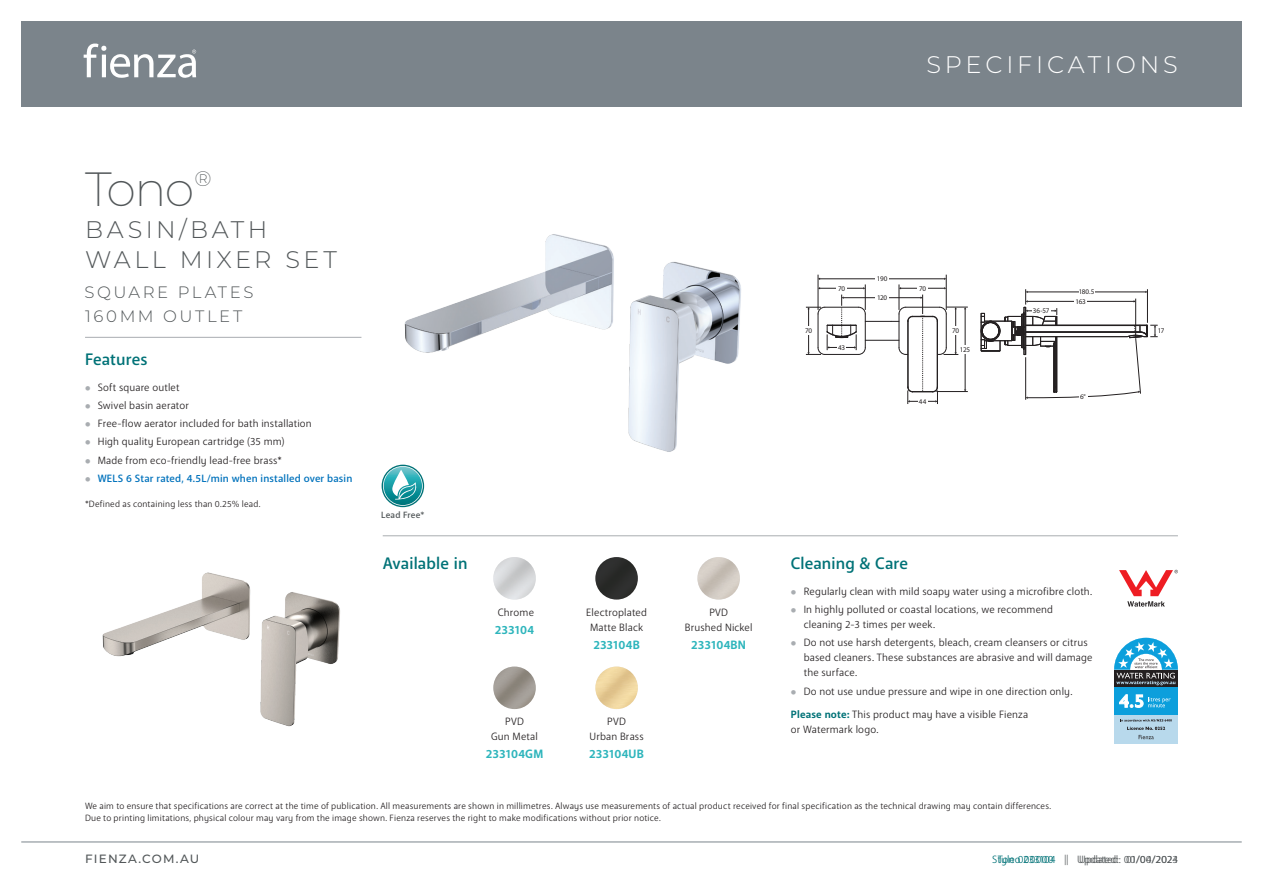
<style>
.page{position:relative;width:1263px;height:893px;background:#fff}
.page>*{position:absolute;margin:0;border:0;box-sizing:border-box;transform-origin:0 0}
.t1{font:200 48px "Montserrat";color:#525759}
.t2{font:300 24px/30px "Montserrat";letter-spacing:.14em;color:#525759}
.t3{font:300 24px "Montserrat";letter-spacing:.16em;color:#fff}
.t4{font:200 21px "Montserrat";color:#525759}
.t5{font:500 16.5px "Anago";letter-spacing:.005em;color:#007277}
.t6{font:300 16.5px/24px "Montserrat";letter-spacing:.155em;color:#525759}
.t7{font:700 12px "Anago";color:#2eb5bc}
.t8{font:500 12px "Montserrat";letter-spacing:.1em;color:#525759}
.t9{font:10.5px/15px "Anago";letter-spacing:.015em;color:#231f20;text-align:center}
.t10{font:500 10.5px "Anago";letter-spacing:.015em;color:#0072bc}
.t11{font:10.5px "Anago";letter-spacing:.01em;color:#007277}
.t12{font:10.5px "Anago";letter-spacing:.01em;color:#525759}
.t13{font:9px/12px "Anago";letter-spacing:.015em;color:#231f20}
.t14{font:500 9px "Anago";letter-spacing:.015em;color:#525759}
.t15{font:7.2px/9.4px "Myriad Pro";letter-spacing:-.035em;color:#231f20}
.s1{font-weight:500;font-size:7.5px;color:#a9adb1}
.s2{font-size:7.5px;color:#a9adb1}
.s3{font-weight:700;color:#007277}
.s4{color:#525759}
</style>
<div class="page">
<hr style="left:1025px;top:357px;width:1px;height:43px;background:#231f20">
<hr style="left:818px;top:275px;width:1px;height:35px;background:#231f20">
<hr style="left:946px;top:275px;width:1px;height:35px;background:#231f20">
<svg style="left:806px;top:278px;width:162px;height:126px"></svg>
<svg style="left:980px;top:289px;width:178px;height:110px"></svg>
<div style="left:1079px;top:288px;width:15px;height:8px;background:#fff"></div>
<div style="left:1074px;top:297px;width:13px;height:8px;background:#fff"></div>
<div style="left:1032px;top:307px;width:18px;height:8px;background:#fff"></div>
<div style="left:1078px;top:392px;width:9px;height:9px;background:#fff"></div>
<div style="left:875px;top:275px;width:14px;height:8px;background:#fff"></div>
<div style="left:875px;top:294px;width:14px;height:8px;background:#fff"></div>
<div style="left:836px;top:284px;width:11px;height:8px;background:#fff"></div>
<div style="left:803px;top:327px;width:11px;height:8px;background:#fff"></div>
<div style="left:917px;top:284px;width:11px;height:8px;background:#fff"></div>
<div style="left:949px;top:327px;width:13px;height:8px;background:#fff"></div>
<div style="left:959px;top:345px;width:12px;height:8px;background:#fff"></div>
<div style="left:837px;top:343px;width:9px;height:9px;background:#fff"></div>
<div style="left:918px;top:397px;width:9px;height:8px;background:#fff"></div>
<svg style="left:1119px;top:570px;width:59px;height:37px"></svg>
<img style="left:404px;top:234px;width:337px;height:218px">
<img style="left:102px;top:572px;width:238px;height:155px">
<div style="left:1114px;top:687px;width:64px;height:29px;background:#0c9fdc"></div>
<div style="left:1114px;top:716px;width:64px;height:28px;background:#b8d9ec"></div>
<svg style="left:1120px;top:719px;width:52px;height:2px"></svg>
<svg style="left:1127px;top:727px;width:38px;height:12px"></svg>
<svg style="left:1114px;top:638px;width:64px;height:70px"></svg>
<img style="left:493px;top:557px;width:43px;height:43px;border-radius:21px">
<img style="left:595px;top:557px;width:43px;height:43px;border-radius:21px">
<img style="left:697px;top:557px;width:43px;height:43px;border-radius:21px">
<img style="left:493px;top:666px;width:43px;height:43px;border-radius:21px">
<img style="left:595px;top:666px;width:43px;height:43px;border-radius:21px">
<hr style="left:85px;top:337px;width:276px;height:1px;background:#a9adb1">
<hr style="left:383px;top:535px;width:795px;height:1px;background:#a9adb1">
<svg style="left:382px;top:465px;width:42px;height:42px"></svg>
<svg style="left:383px;top:466px;width:40px;height:40px"></svg>
<div style="left:21px;top:21px;width:1221px;height:85px;background:#7b848b"></div>
<svg style="left:84px;top:43px;width:112px;height:35px"></svg>
<hr style="left:21px;top:842px;width:1221px;height:1px;background:#7b848b">
<h1 class="t1" style="left:85px;top:157px;width:111px">Tono</h1>
<h3 class="t4" style="left:195px;top:164px;width:19px">®</h3>
<h2 class="t2" style="left:85px;top:214px;width:253px">BASIN/BATH<br>WALL MIXER SET</h2>
<h3 class="t6" style="left:85px;top:280px;width:170px">SQUARE PLATES<br>160MM OUTLET</h3>
<h3 class="t5" style="left:85px;top:349px;width:64px">Features</h3>
<p class="t9" style="left:85px;top:380px;width:96px"><span class="s1">●</span> Soft square outlet</p>
<p class="t9" style="left:85px;top:398px;width:105px"><span class="s1">●</span> Swivel basin aerator</p>
<p class="t9" style="left:85px;top:416px;width:228px"><span class="s1">●</span> Free-flow aerator included for bath installation</p>
<p class="t9" style="left:85px;top:434px;width:201px"><span class="s1">●</span> High quality European cartridge (35 mm)</p>
<p class="t9" style="left:85px;top:453px;width:199px"><span class="s1">●</span> Made from eco-friendly lead-free brass*</p>
<p class="t10" style="left:85px;top:472px;width:269px"><span class="s2">●</span> WELS 6 Star rated, 4.5L/min when installed over basin</p>
<p class="t13" style="left:85px;top:498px;width:177px">*Defined as containing less than 0.25% lead.</p>
<p class="t14" style="left:381px;top:509px;width:45px">Lead Free*</p>
<h3 class="t5" style="left:383px;top:553px;width:86px">Available in</h3>
<p class="t9" style="left:498px;top:605px;width:38px">Chrome</p>
<p class="t7" style="left:495px;top:622px;width:41px">233104</p>
<p class="t9" style="left:491px;top:714px;width:48px">PVD<br>Gun Metal</p>
<p class="t7" style="left:486px;top:747px;width:59px">233104GM</p>
<h2 class="t3" style="left:926px;top:48px;width:253px">SPECIFICATIONS</h2>
<p class="t15" style="left:805px;top:326px;width:9px">70</p>
<p class="t15" style="left:838px;top:283px;width:9px">70</p>
<p class="t15" style="left:838px;top:342px;width:9px">43</p>
<p class="t15" style="left:877px;top:274px;width:12px">190</p>
<p class="t15" style="left:877px;top:293px;width:12px">120</p>
<p class="t15" style="left:919px;top:283px;width:9px">70</p>
<p class="t15" style="left:919px;top:396px;width:9px">44</p>
<p class="t15" style="left:952px;top:326px;width:9px">70</p>
<p class="t15" style="left:960px;top:344px;width:12px">125</p>
<p class="t15" style="left:1033px;top:306px;width:18px">36-57</p>
<p class="t15" style="left:1075px;top:287px;width:20px;text-indent:3px">180.5<br>163</p>
<p class="t15" style="left:1080px;top:392px;width:7px">6°</p>
<p class="t9" style="left:586px;top:605px;width:62px">Electroplated<br>Matte Black</p>
<p class="t7" style="left:593px;top:637px;width:48px">233104B</p>
<p class="t9" style="left:589px;top:714px;width:56px">PVD<br>Urban Brass</p>
<p class="t7" style="left:589px;top:747px;width:56px">233104UB</p>
<p class="t9" style="left:685px;top:605px;width:69px">PVD<br>Brushed Nickel</p>
<p class="t7" style="left:691px;top:637px;width:56px">233104BN</p>
<h3 class="t5" style="left:791px;top:553px;width:119px">Cleaning &amp; Care</h3>
<p class="t9" style="left:791px;top:584px;width:303px"><span class="s1">●</span> Regularly clean with mild soapy water using a microfibre cloth.</p>
<p class="t9" style="left:804px;top:602px;width:251px;text-align:left;text-indent:-13px"><span class="s1">●</span> In highly polluted or coastal locations, we recommend cleaning 2-3 times per week.</p>
<p class="t9" style="left:804px;top:635px;width:290px;text-align:left;text-indent:-13px"><span class="s1">●</span> Do not use harsh detergents, bleach, cream cleansers or citrus based cleaners. These substances are abrasive and will damage the surface.</p>
<p class="t9" style="left:791px;top:684px;width:283px"><span class="s1">●</span> Do not use undue pressure and wipe in one direction only.</p>
<p class="t9" style="left:791px;top:707px;width:239px;text-align:left"><span class="s3">Please note:</span> This product may have a visible Fienza or Watermark logo.</p>
<p class="t15" style="left:1158px;top:326px;width:8px">17</p>
<p class="t13" style="left:85px;top:800px;width:968px">We aim to ensure that specifications are correct at the time of publication. All measurements are shown in millimetres. Always use measurements of actual product received for final specification as the technical drawing may contain differences.<br>Due to printing limitations, physical colour may vary from the image shown. Fienza reserves the right to make modifications without prior notice.</p>
<p class="t8" style="left:85px;top:851px;width:116px">FIENZA.COM.AU</p>
<p class="t11" style="left:998px;top:853px;width:122px">Tono 233104 <span class="s4">|| Updated:</span></p>
<p class="t11" style="left:992px;top:853px;width:63px">Style 000000</p>
<p class="t12" style="left:1079px;top:853px;width:74px">Updated: 00 0</p>
<p class="t12" style="left:1172px;top:853px;width:7px">3</p>
<p class="t12" style="left:1126px;top:853px;width:53px">01/04/2024</p>
</div>
